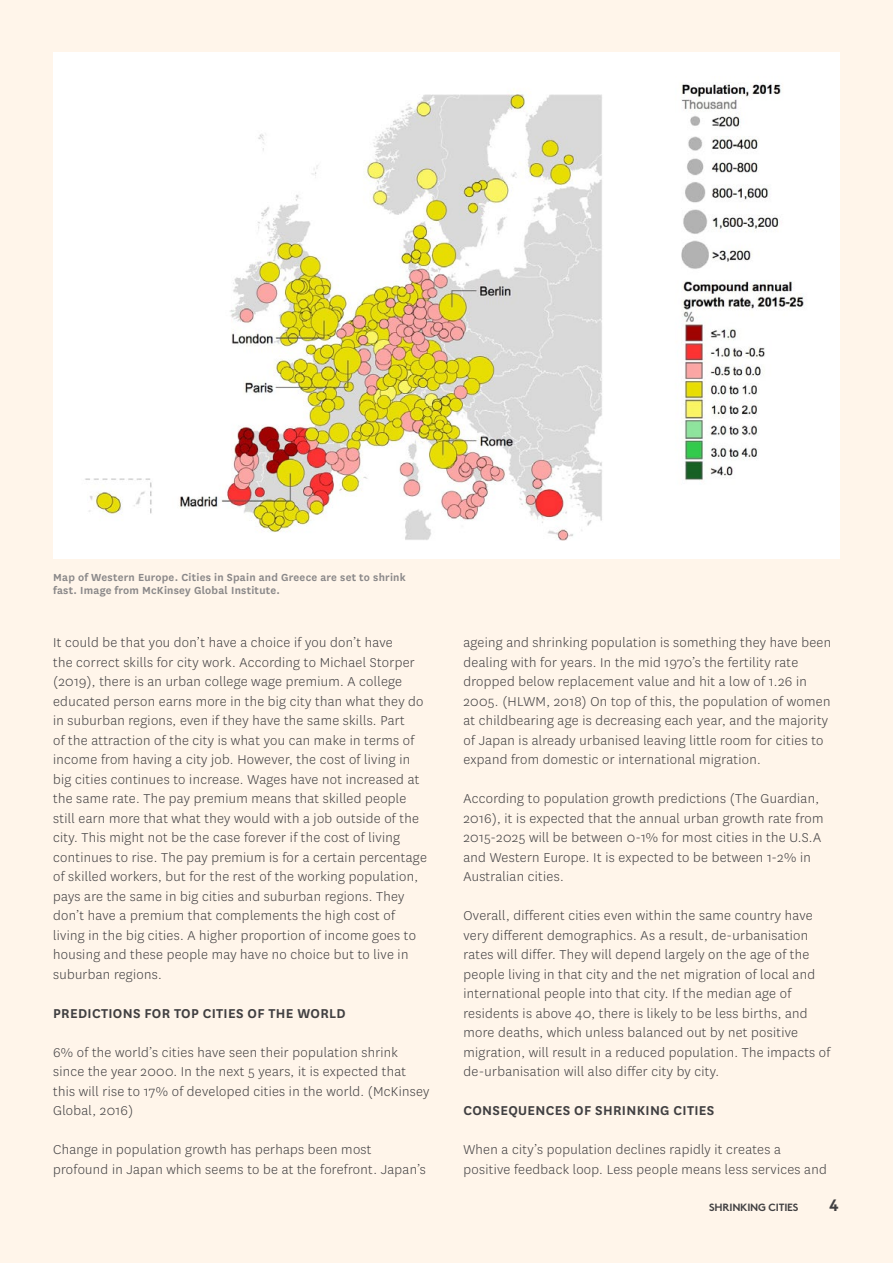
<style>
.page{position:relative;width:893px;height:1263px;background:#fff5ea}
.page>*{position:absolute;margin:0;border:0;box-sizing:border-box;transform-origin:0 0}
.t1{font:700 16.5px "AS Brown Pro";color:#414042}
.t2{font:300 15px/19.5px "National";letter-spacing:.02em;color:#414042}
.t3{font:600 15px "National";letter-spacing:.02em;color:#414042}
.t4{font:600 12px/13.5px "National";letter-spacing:.02em;color:#8a8889}
.t5{font:700 10.5px "AS Brown Pro";letter-spacing:-.02em;color:#414042}
</style>
<div class="page">
<div style="left:53px;top:52px;width:787px;height:507px;background:#fff"></div>
<img style="left:85px;top:83px;width:719px;height:457px">
<p class="t4" style="left:53px;top:570px;width:354px">Map of Western Europe. Cities in Spain and Greece are set to shrink fast. Image from McKinsey Global Institute.</p>
<p class="t2" style="left:53px;top:633px;width:375px">It could be that you don’t have a choice if you don’t have<br>the correct skills for city work. According to Michael Storper (2019), there is an urban college wage premium. A college educated person earns more in the big city than what they do in suburban regions, even if they have the same skills. Part<br>of the attraction of the city is what you can make in terms of income from having a city job. However, the cost of living in big cities continues to increase. Wages have not increased at the same rate. The pay premium means that skilled people still earn more that what they would with a job outside of the city. This might not be the case forever if the cost of living continues to rise. The pay premium is for a certain percentage of skilled workers, but for the rest of the working population, pays are the same in big cities and suburban regions. They don’t have a premium that complements the high cost of living in the big cities. A higher proportion of income goes to housing and these people may have no choice but to live in suburban regions.</p>
<p class="t3" style="left:53px;top:1003px;width:294px">PREDICTIONS FOR TOP CITIES OF THE WORLD</p>
<p class="t2" style="left:53px;top:1042px;width:378px">6% of the world’s cities have seen their population shrink since the year 2000. In the next 5 years, it is expected that this will rise to 17% of developed cities in the world. (McKinsey Global, 2016)</p>
<p class="t2" style="left:53px;top:1140px;width:374px">Change in population growth has perhaps been most profound in Japan which seems to be at the forefront. Japan’s</p>
<p class="t2" style="left:463px;top:633px;width:369px">ageing and shrinking population is something they have been dealing with for years. In the mid 1970’s the fertility rate dropped below replacement value and hit a low of 1.26 in 2005. (HLWM, 2018) On top of this, the population of women at childbearing age is decreasing each year, and the majority of Japan is already urbanised leaving little room for cities to expand from domestic or international migration.</p>
<p class="t2" style="left:463px;top:789px;width:361px">According to population growth predictions (The Guardian, 2016), it is expected that the annual urban growth rate from 2015-2025 will be between 0-1% for most cities in the U.S.A and Western Europe. It is expected to be between 1-2% in Australian cities.</p>
<p class="t2" style="left:463px;top:906px;width:368px">Overall, different cities even within the same country have very different demographics. As a result, de-urbanisation rates will differ. They will depend largely on the age of the people living in that city and the net migration of local and international people into that city. If the median age of residents is above 40, there is likely to be less births, and more deaths, which unless balanced out by net positive migration, will result in a reduced population. The impacts of de-urbanisation will also differ city by city.</p>
<p class="t3" style="left:463px;top:1100px;width:252px">CONSEQUENCES OF SHRINKING CITIES</p>
<p class="t2" style="left:463px;top:1140px;width:365px">When a city’s population declines rapidly it creates a positive feedback loop. Less people means less services and</p>
<p class="t5" style="left:709px;top:1199px;width:91px">SHRINKING CITIES</p>
<p class="t1" style="left:829px;top:1192px;width:11px">4</p>
</div>
